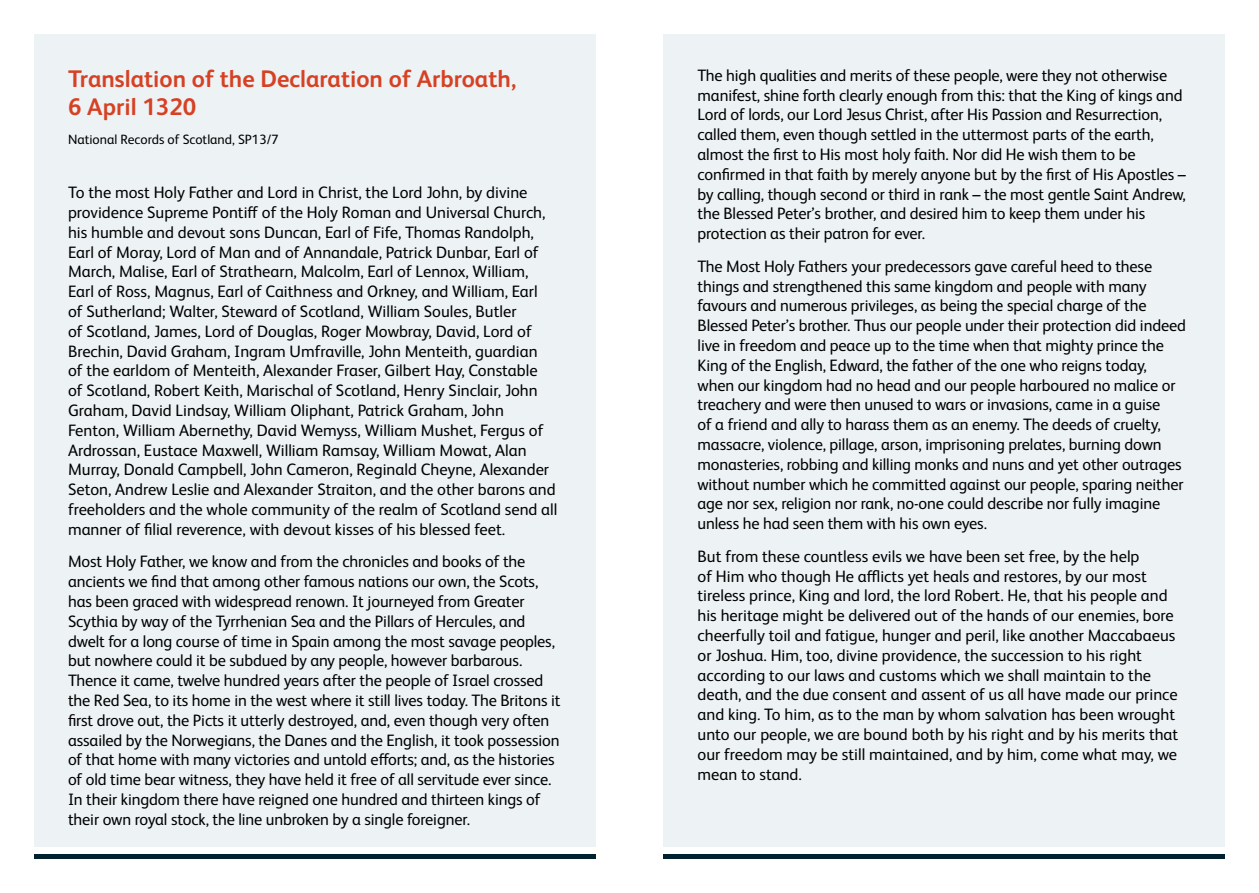
<style>
.page{position:relative;width:1259px;height:893px;background:#fff}
.page>*{position:absolute;margin:0;border:0;box-sizing:border-box;transform-origin:0 0}
.t1{font:700 24px/28.8px "FS Albert Pro";color:#d64123}
.t2{font:16.5px/19.8px "FS Albert Pro";letter-spacing:-.01em;color:#000}
.t3{font:13.5px "FS Albert Pro";color:#000}
</style>
<div class="page">
<div style="left:34px;top:34px;width:561px;height:812px;background:#edf2f5"></div>
<div style="left:663px;top:34px;width:562px;height:812px;background:#edf2f5"></div>
<hr style="left:663px;top:855px;width:562px;height:4px;background:#00212d">
<hr style="left:34px;top:855px;width:561px;height:4px;background:#00212d">
<h1 class="t1" style="left:68px;top:63px;width:450px">Translation of the Declaration of Arbroath,<br>6 April 1320</h1>
<p class="t3" style="left:68px;top:130px;width:212px">National Records of Scotland, SP13/7</p>
<p class="t2" style="left:68px;top:181px;width:491px">To the most Holy Father and Lord in Christ, the Lord John, by divine providence Supreme Pontiff of the Holy Roman and Universal Church, his humble and devout sons Duncan, Earl of Fife, Thomas Randolph, Earl of Moray, Lord of Man and of Annandale, Patrick Dunbar, Earl of March, Malise, Earl of Strathearn, Malcolm, Earl of Lennox, William, Earl of Ross, Magnus, Earl of Caithness and Orkney, and William, Earl<br>of Sutherland; Walter, Steward of Scotland, William Soules, Butler<br>of Scotland, James, Lord of Douglas, Roger Mowbray, David, Lord of Brechin, David Graham, Ingram Umfraville, John Menteith, guardian<br>of the earldom of Menteith, Alexander Fraser, Gilbert Hay, Constable<br>of Scotland, Robert Keith, Marischal of Scotland, Henry Sinclair, John Graham, David Lindsay, William Oliphant, Patrick Graham, John Fenton, William Abernethy, David Wemyss, William Mushet, Fergus of Ardrossan, Eustace Maxwell, William Ramsay, William Mowat, Alan Murray, Donald Campbell, John Cameron, Reginald Cheyne, Alexander Seton, Andrew Leslie and Alexander Straiton, and the other barons and freeholders and the whole community of the realm of Scotland send all manner of filial reverence, with devout kisses of his blessed feet.</p>
<p class="t2" style="left:68px;top:550px;width:494px">Most Holy Father, we know and from the chronicles and books of the ancients we find that among other famous nations our own, the Scots, has been graced with widespread renown. It journeyed from Greater Scythia by way of the Tyrrhenian Sea and the Pillars of Hercules, and dwelt for a long course of time in Spain among the most savage peoples, but nowhere could it be subdued by any people, however barbarous.<br>Thence it came, twelve hundred years after the people of Israel crossed the Red Sea, to its home in the west where it still lives today. The Britons it first drove out, the Picts it utterly destroyed, and, even though very often assailed by the Norwegians, the Danes and the English, it took possession of that home with many victories and untold efforts; and, as the histories of old time bear witness, they have held it free of all servitude ever since.<br>In their kingdom there have reigned one hundred and thirteen kings of their own royal stock, the line unbroken by a single foreigner.</p>
<p class="t2" style="left:697px;top:64px;width:490px">The high qualities and merits of these people, were they not otherwise manifest, shine forth clearly enough from this: that the King of kings and Lord of lords, our Lord Jesus Christ, after His Passion and Resurrection, called them, even though settled in the uttermost parts of the earth, almost the first to His most holy faith. Nor did He wish them to be confirmed in that faith by merely anyone but by the first of His Apostles – by calling, though second or third in rank – the most gentle Saint Andrew, the Blessed Peter’s brother, and desired him to keep them under his protection as their patron for ever.</p>
<p class="t2" style="left:697px;top:255px;width:490px">The Most Holy Fathers your predecessors gave careful heed to these things and strengthened this same kingdom and people with many favours and numerous privileges, as being the special charge of the Blessed Peter’s brother. Thus our people under their protection did indeed live in freedom and peace up to the time when that mighty prince the King of the English, Edward, the father of the one who reigns today, when our kingdom had no head and our people harboured no malice or treachery and were then unused to wars or invasions, came in a guise<br>of a friend and ally to harass them as an enemy. The deeds of cruelty, massacre, violence, pillage, arson, imprisoning prelates, burning down monasteries, robbing and killing monks and nuns and yet other outrages without number which he committed against our people, sparing neither age nor sex, religion nor rank, no-one could describe nor fully imagine unless he had seen them with his own eyes.</p>
<p class="t2" style="left:697px;top:545px;width:482px">But from these countless evils we have been set free, by the help<br>of Him who though He afflicts yet heals and restores, by our most tireless prince, King and lord, the lord Robert. He, that his people and his heritage might be delivered out of the hands of our enemies, bore cheerfully toil and fatigue, hunger and peril, like another Maccabaeus or Joshua. Him, too, divine providence, the succession to his right according to our laws and customs which we shall maintain to the death, and the due consent and assent of us all have made our prince and king. To him, as to the man by whom salvation has been wrought unto our people, we are bound both by his right and by his merits that our freedom may be still maintained, and by him, come what may, we mean to stand.</p>
</div>
